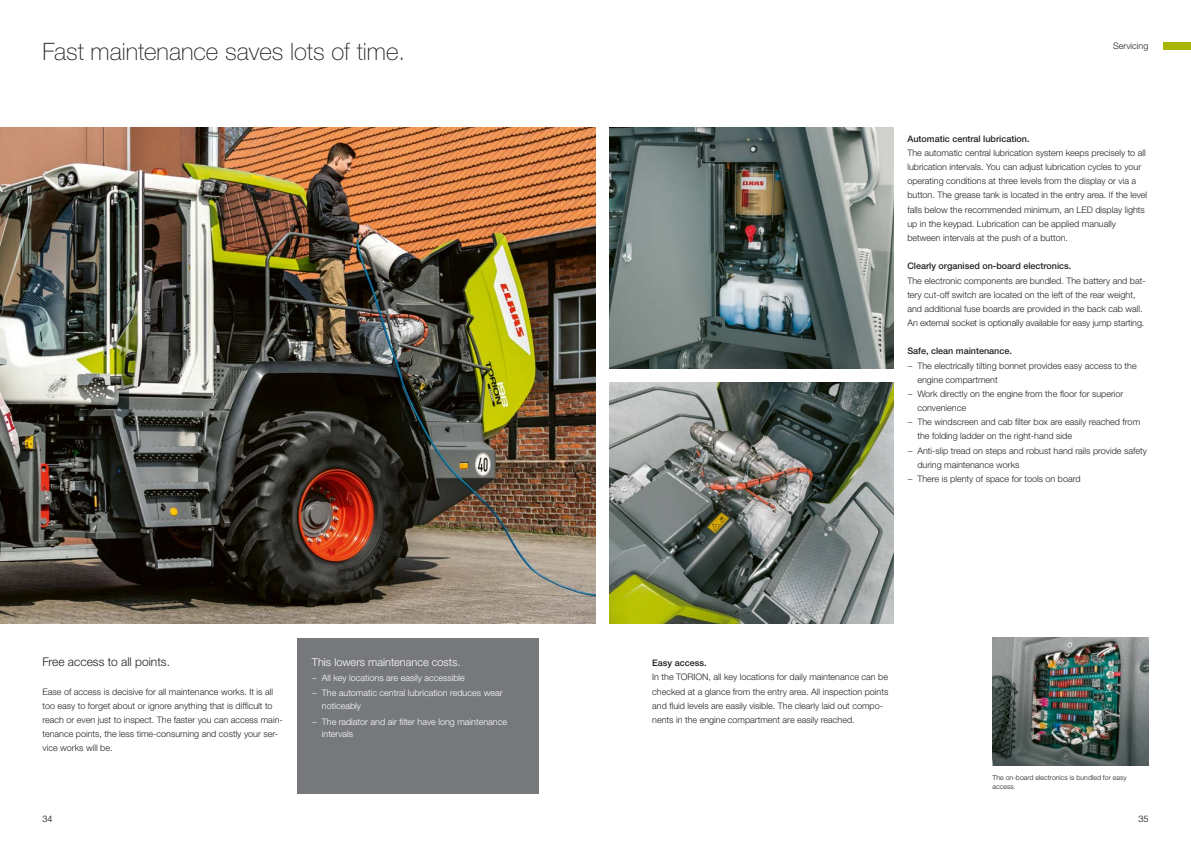
<style>
.page{position:relative;width:1191px;height:842px;background:#fff}
.page>*{position:absolute;margin:0;border:0;box-sizing:border-box;transform-origin:0 0}
.t1{font:100 24px "CLAAS Helvetica Neue";color:#231f20}
.t2{font:300 12px "CLAAS Helvetica Neue";color:#231f20}
.t3{font:300 11px "CLAAS Helvetica Neue";color:#fff}
.t4{font:300 9px/14.2px "CLAAS Helvetica Neue";color:#231f20}
.t5{font:300 9px/15.8px "CLAAS Helvetica Neue";color:#fff}
.t6{font:500 9px "CLAAS Helvetica Neue";color:#231f20}
.t7{font:300 9px "CLAAS Helvetica Neue";color:#000}
.t8{font:300 7px/9px "CLAAS Helvetica Neue";color:#231f20}
</style>
<div class="page">
<div style="left:1162px;top:43px;width:29px;height:7px;background:#aab500"></div>
<img style="left:609px;top:383px;width:284px;height:241px">
<img style="left:0;top:128px;width:595px;height:496px">
<img style="left:992px;top:638px;width:156px;height:127px">
<img style="left:609px;top:128px;width:284px;height:241px">
<div style="left:298px;top:638px;width:241px;height:156px;background:#76787b"></div>
<h1 class="t1" style="left:43px;top:36px;width:364px">Fast maintenance saves lots of time.</h1>
<h2 class="t2" style="left:43px;top:654px;width:129px">Free access to all points.</h2>
<p class="t4" style="left:43px;top:684px;width:242px">Ease of access is decisive for all maintenance works. It is all too easy to forget about or ignore anything that is difficult to reach or even just to inspect. The faster you can access main&shy;tenance points, the less time-consuming and costly your ser&shy;vice works will be.</p>
<p class="t3" style="left:312px;top:655px;width:150px">This lowers maintenance costs.</p>
<p class="t5" style="left:312px;top:670px;width:192px">− All key locations are easily accessible<br>− The automatic central lubrication reduces wear</p>
<p class="t5" style="left:312px;top:698px;width:197px;text-indent:10px">noticeably<br>− The radiator and air filter have long maintenance</p>
<p class="t5" style="left:322px;top:726px;width:33px">intervals</p>
<p class="t4" style="left:1113px;top:39px;width:37px">Servicing</p>
<p class="t6" style="left:907px;top:133px;width:124px">Automatic central lubrication.</p>
<p class="t4" style="left:907px;top:146px;width:241px">The automatic central lubrication system keeps precisely to all lubrication intervals. You can adjust lubrication cycles to your operating conditions at three levels from the display or via a button. The grease tank is located in the entry area. If the level falls below the recommended minimum, an LED display lights up in the keypad. Lubrication can be applied manually between intervals at the push of a button.</p>
<p class="t6" style="left:907px;top:260px;width:165px">Clearly organised on-board electronics.</p>
<p class="t4" style="left:907px;top:273px;width:240px">The electronic components are bundled. The battery and bat&shy;tery cut-off switch are located on the left of the rear weight, and additional fuse boards are provided in the back cab wall.<br>An external socket is optionally available for easy jump starting.</p>
<p class="t6" style="left:907px;top:345px;width:106px">Safe, clean maintenance.</p>
<p class="t4" style="left:907px;top:358px;width:231px">− The electrically tilting bonnet provides easy access to the</p>
<p class="t4" style="left:917px;top:373px;width:82px">engine compartment</p>
<p class="t4" style="left:907px;top:387px;width:217px">− Work directly on the engine from the floor for superior</p>
<p class="t4" style="left:917px;top:401px;width:50px">convenience</p>
<p class="t4" style="left:907px;top:415px;width:234px">− The windscreen and cab filter box are easily reached from</p>
<p class="t4" style="left:917px;top:429px;width:156px">the folding ladder on the right-hand side</p>
<p class="t4" style="left:907px;top:443px;width:241px">− Anti-slip tread on steps and robust hand rails provide safety</p>
<p class="t4" style="left:917px;top:458px;width:104px">during maintenance works</p>
<p class="t4" style="left:907px;top:472px;width:175px">− There is plenty of space for tools on board</p>
<p class="t6" style="left:652px;top:657px;width:56px">Easy access.</p>
<p class="t4" style="left:652px;top:670px;width:238px">In the TORION, all key locations for daily maintenance can be checked at a glance from the entry area. All inspection points and fluid levels are easily visible. The clearly laid out compo&shy;nents in the engine compartment are easily reached.</p>
<p class="t8" style="left:992px;top:773px;width:136px">The on-board electronics is bundled for easy access.</p>
<p class="t7" style="left:43px;top:813px;width:12px">34</p>
<p class="t7" style="left:1138px;top:813px;width:12px">35</p>
</div>
